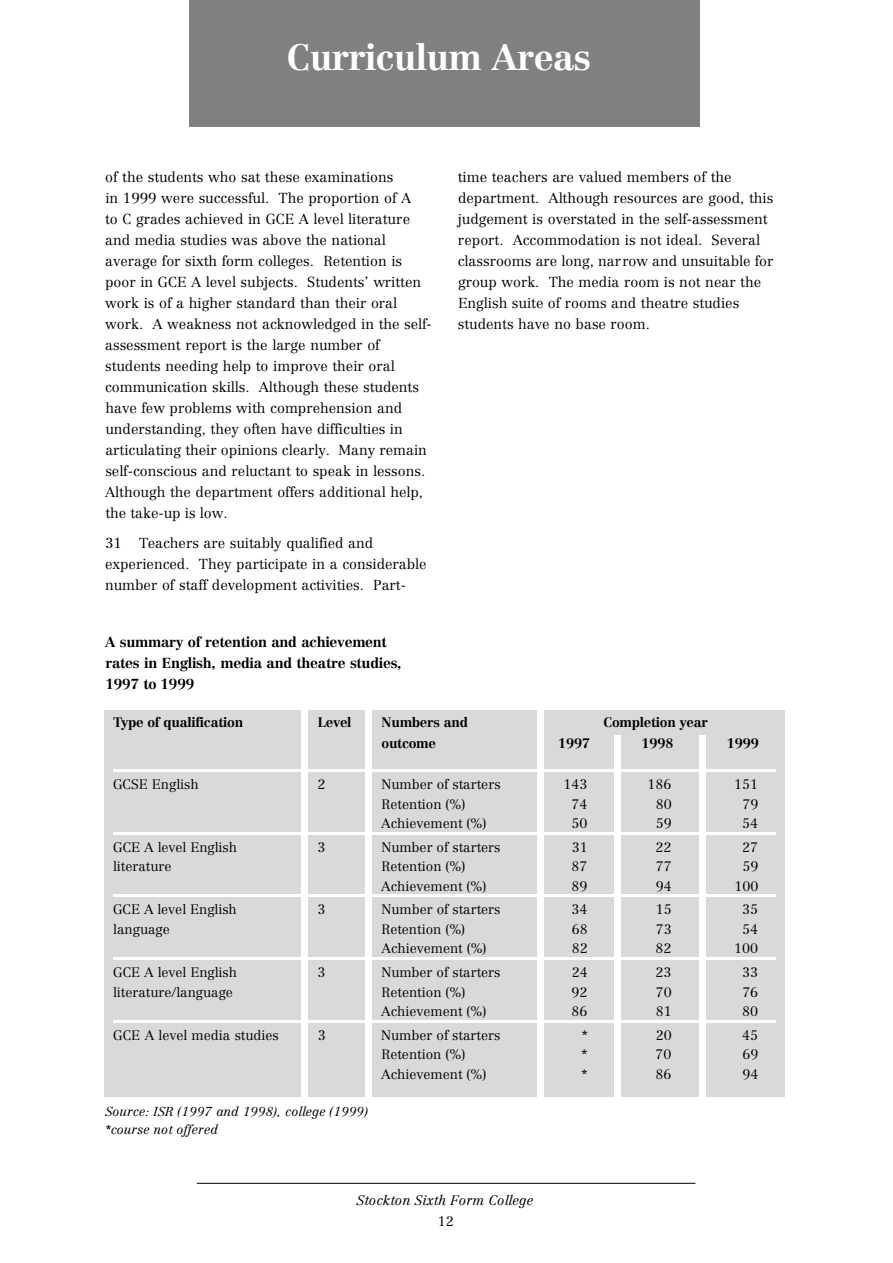
<style>
.page{position:relative;width:893px;height:1263px;background:#fff}
.page>*{position:absolute;margin:0;border:0;box-sizing:border-box;transform-origin:0 0}
.t1{font:700 36px "Centennial";color:#fff}
.t2{font:300 14.25px/21px "Centennial";color:#000}
.t3{font:700 14.25px/21px "Centennial";color:#000}
.t4{font:300 13.5px "Centennial";color:#000}
.t5{font:700 13.5px "Centennial";color:#000}
.t6{font:italic 300 13.5px "Centennial";color:#000}
.t7{font:italic 300 12.75px/18px "Centennial";color:#000}
</style>
<div class="page">
<hr style="left:197px;top:1183px;width:498px;height:1px;background:#000">
<div style="left:189px;top:0;width:510px;height:126px;background:#808080"></div>
<div style="left:104px;top:711px;width:680px;height:386px;background:#d9d9d9"></div>
<hr style="left:113px;top:769px;width:663px;height:3px;background:#fff">
<hr style="left:113px;top:832px;width:663px;height:3px;background:#fff">
<hr style="left:113px;top:894px;width:663px;height:3px;background:#fff">
<hr style="left:113px;top:957px;width:663px;height:3px;background:#fff">
<hr style="left:113px;top:1020px;width:663px;height:3px;background:#fff">
<div style="left:301px;top:703px;width:6px;height:415px;background:#fff"></div>
<div style="left:365px;top:704px;width:6px;height:415px;background:#fff"></div>
<div style="left:537px;top:703px;width:6px;height:412px;background:#fff"></div>
<div style="left:614px;top:735px;width:6px;height:383px;background:#fff"></div>
<div style="left:699px;top:735px;width:6px;height:380px;background:#fff"></div>
<h1 class="t1" style="left:287px;top:43px;width:305px">Curriculum Areas</h1>
<p class="t2" style="left:105px;top:167px;width:328px">of the students who sat these examinations<br>in 1999 were successful. The proportion of A<br>to C grades achieved in GCE A level literature and media studies was above the national average for sixth form colleges. Retention is poor in GCE A level subjects. Students’ written work is of a higher standard than their oral work. A weakness not acknowledged in the self&shy;assessment report is the large number of students needing help to improve their oral communication skills. Although these students have few problems with comprehension and understanding, they often have difficulties in articulating their opinions clearly. Many remain self-conscious and reluctant to speak in lessons.<br>Although the department offers additional help, the take-up is low.</p>
<p class="t2" style="left:105px;top:533px;width:323px">31 Teachers are suitably qualified and experienced. They participate in a considerable number of staff development activities. Part-</p>
<p class="t3" style="left:105px;top:633px;width:298px">A summary of retention and achievement rates in English, media and theatre studies,<br>1997 to 1999</p>
<p class="t2" style="left:458px;top:167px;width:317px">time teachers are valued members of the department. Although resources are good, this judgement is overstated in the self-assessment report. Accommodation is not ideal. Several classrooms are long, narrow and unsuitable for group work. The media room is not near the English suite of rooms and theatre studies students have no base room.</p>
<p class="t5" style="left:113px;top:717px;width:131px">Type of qualification</p>
<p class="t5" style="left:318px;top:717px;width:35px">Level</p>
<p class="t5" style="left:381px;top:717px;width:88px">Numbers and</p>
<p class="t5" style="left:603px;top:717px;width:106px">Completion year</p>
<p class="t5" style="left:381px;top:738px;width:56px">outcome</p>
<p class="t5" style="left:558px;top:738px;width:33px">1997</p>
<p class="t5" style="left:641px;top:738px;width:33px">1998</p>
<p class="t5" style="left:726px;top:738px;width:33px">1999</p>
<p class="t4" style="left:113px;top:779px;width:87px">GCSE English</p>
<p class="t4" style="left:317px;top:779px;width:9px">2</p>
<p class="t4" style="left:381px;top:779px;width:121px">Number of starters</p>
<p class="t4" style="left:563px;top:779px;width:25px">143</p>
<p class="t4" style="left:647px;top:779px;width:25px">186</p>
<p class="t4" style="left:734px;top:779px;width:25px">151</p>
<p class="t4" style="left:381px;top:798px;width:85px">Retention (%)</p>
<p class="t4" style="left:571px;top:798px;width:17px">74</p>
<p class="t4" style="left:655px;top:798px;width:17px">80</p>
<p class="t4" style="left:742px;top:798px;width:17px">79</p>
<p class="t4" style="left:381px;top:818px;width:107px">Achievement (%)</p>
<p class="t4" style="left:571px;top:818px;width:17px">50</p>
<p class="t4" style="left:655px;top:818px;width:17px">59</p>
<p class="t4" style="left:742px;top:818px;width:17px">54</p>
<p class="t4" style="left:113px;top:841px;width:125px">GCE A level English</p>
<p class="t4" style="left:317px;top:841px;width:9px">3</p>
<p class="t4" style="left:381px;top:841px;width:121px">Number of starters</p>
<p class="t4" style="left:571px;top:841px;width:17px">31</p>
<p class="t4" style="left:655px;top:841px;width:17px">22</p>
<p class="t4" style="left:742px;top:841px;width:17px">27</p>
<p class="t4" style="left:113px;top:861px;width:60px">literature</p>
<p class="t4" style="left:381px;top:861px;width:85px">Retention (%)</p>
<p class="t4" style="left:571px;top:861px;width:17px">87</p>
<p class="t4" style="left:655px;top:861px;width:17px">77</p>
<p class="t4" style="left:742px;top:861px;width:17px">59</p>
<p class="t4" style="left:381px;top:880px;width:107px">Achievement (%)</p>
<p class="t4" style="left:571px;top:880px;width:17px">89</p>
<p class="t4" style="left:655px;top:880px;width:17px">94</p>
<p class="t4" style="left:734px;top:880px;width:25px">100</p>
<p class="t4" style="left:113px;top:904px;width:125px">GCE A level English</p>
<p class="t4" style="left:317px;top:904px;width:9px">3</p>
<p class="t4" style="left:381px;top:904px;width:121px">Number of starters</p>
<p class="t4" style="left:571px;top:904px;width:17px">34</p>
<p class="t4" style="left:655px;top:904px;width:17px">15</p>
<p class="t4" style="left:742px;top:904px;width:17px">35</p>
<p class="t4" style="left:113px;top:923px;width:58px">language</p>
<p class="t4" style="left:381px;top:923px;width:85px">Retention (%)</p>
<p class="t4" style="left:571px;top:923px;width:17px">68</p>
<p class="t4" style="left:655px;top:923px;width:17px">73</p>
<p class="t4" style="left:742px;top:923px;width:17px">54</p>
<p class="t4" style="left:381px;top:943px;width:107px">Achievement (%)</p>
<p class="t4" style="left:571px;top:943px;width:17px">82</p>
<p class="t4" style="left:655px;top:943px;width:17px">82</p>
<p class="t4" style="left:734px;top:943px;width:25px">100</p>
<p class="t4" style="left:113px;top:967px;width:125px">GCE A level English</p>
<p class="t4" style="left:317px;top:967px;width:9px">3</p>
<p class="t4" style="left:381px;top:967px;width:121px">Number of starters</p>
<p class="t4" style="left:571px;top:967px;width:17px">24</p>
<p class="t4" style="left:655px;top:967px;width:17px">23</p>
<p class="t4" style="left:742px;top:967px;width:17px">33</p>
<p class="t4" style="left:113px;top:986px;width:121px">literature/language</p>
<p class="t4" style="left:381px;top:986px;width:85px">Retention (%)</p>
<p class="t4" style="left:571px;top:986px;width:17px">92</p>
<p class="t4" style="left:655px;top:986px;width:17px">70</p>
<p class="t4" style="left:742px;top:986px;width:17px">76</p>
<p class="t4" style="left:381px;top:1006px;width:107px">Achievement (%)</p>
<p class="t4" style="left:571px;top:1006px;width:17px">86</p>
<p class="t4" style="left:655px;top:1006px;width:17px">81</p>
<p class="t4" style="left:742px;top:1006px;width:17px">80</p>
<p class="t4" style="left:113px;top:1030px;width:167px">GCE A level media studies</p>
<p class="t4" style="left:318px;top:1030px;width:9px">3</p>
<p class="t4" style="left:381px;top:1030px;width:121px">Number of starters</p>
<p class="t4" style="left:581px;top:1030px;width:7px">*</p>
<p class="t4" style="left:655px;top:1030px;width:17px">20</p>
<p class="t4" style="left:742px;top:1030px;width:17px">45</p>
<p class="t4" style="left:381px;top:1049px;width:85px">Retention (%)</p>
<p class="t4" style="left:581px;top:1049px;width:7px">*</p>
<p class="t4" style="left:655px;top:1049px;width:17px">70</p>
<p class="t4" style="left:742px;top:1049px;width:17px">69</p>
<p class="t4" style="left:381px;top:1069px;width:107px">Achievement (%)</p>
<p class="t4" style="left:581px;top:1069px;width:7px">*</p>
<p class="t4" style="left:655px;top:1069px;width:17px">86</p>
<p class="t4" style="left:742px;top:1069px;width:17px">94</p>
<p class="t7" style="left:105px;top:1104px;width:264px">Source: ISR (1997 and 1998), college (1999) *course not offered</p>
<p class="t6" style="left:356px;top:1194px;width:178px">Stockton Sixth Form College</p>
<p class="t4" style="left:438px;top:1215px;width:17px">12</p>
</div>
